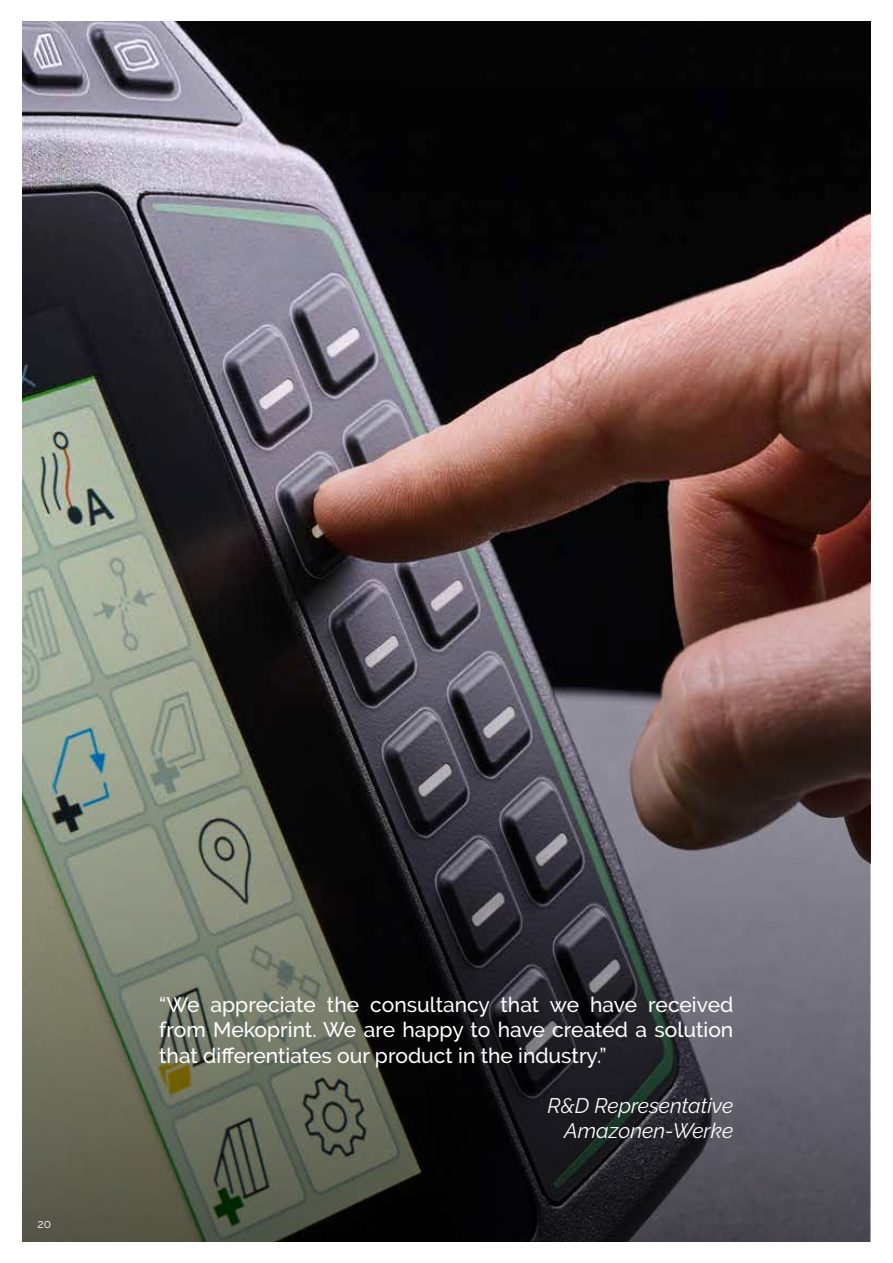
<style>
.page{position:relative;width:893px;height:1263px;background:#fff}
.page>*{position:absolute;margin:0;border:0;box-sizing:border-box;transform-origin:0 0}
.t1{font:500 21px/25.2px "Raleway";color:#fff;text-align:justify}
.t2{font:italic 21px/25.2px "Raleway";color:#fff;text-align:right}
.t3{font:12px "Raleway";color:#fff}
</style>
<div class="page">
<img style="left:22px;top:21px;width:848px;height:1221px">
<p class="t3" style="left:37px;top:1217px;width:15px">20</p>
<p class="t1" style="left:159px;top:992px;width:576px">“We appreciate the consultancy that we have received from Mekoprint. We are happy to have created a solution that differentiates our product in the industry.”</p>
<p class="t2" style="left:547px;top:1093px;width:187px">R&amp;D Representative<br>Amazonen-Werke</p>
</div>
